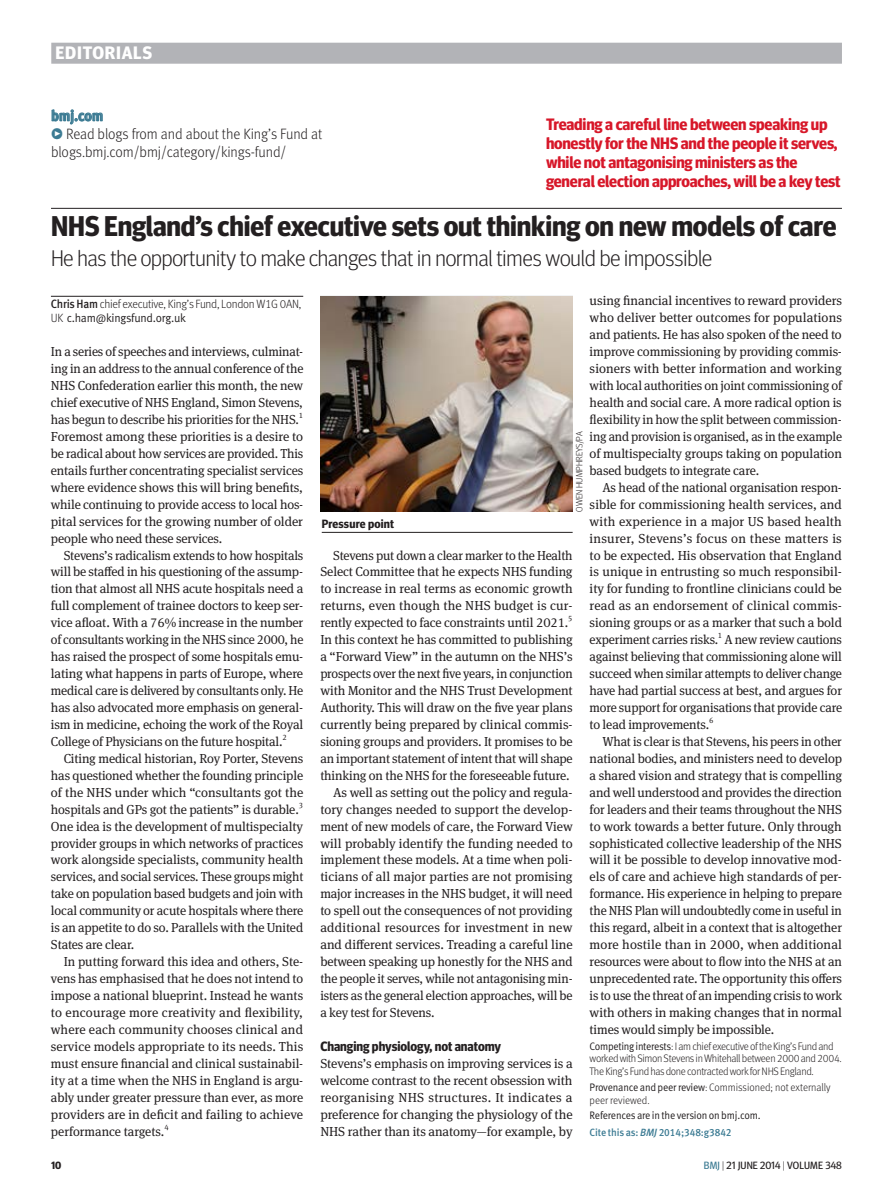
<style>
.page{position:relative;width:893px;height:1191px;background:#fff}
.page>*{position:absolute;margin:0;border:0;box-sizing:border-box;transform-origin:0 0}
.editorial_head_19{font:700 28.5px "Meta Headline OT";letter-spacing:-.005em;color:#231f20}
.editorial_intro{font:300 22.5px "Meta Headline OT";color:#231f20}
.t1{font:700 18px "Meta Headline OT";letter-spacing:.04em;color:#fff}
.quote{font:700 16.5px/18.8px "Meta Headline OT";letter-spacing:-.01em;color:#d71729}
.t2{font:300 15px/18px "Meta Pro";letter-spacing:-.005em;color:#231f20;scale:.95 1}
._10pt_Link_bold{font:700 15px "Meta Pro";letter-spacing:-.01em;color:#3c7b93;scale:.95 1}
.subhead1_crosshead{font:700 13.5px "Meta Headline OT";color:#231f20}
.body_indent{font:13.05px/17px "Meta Serif Pro";letter-spacing:-.01em;color:#231f20;text-align:justify}
.body{font:13.05px/17px "Meta Serif Pro";letter-spacing:-.005em;color:#231f20;text-align:justify}
.body_indent-2{font:13.05px/17px "Meta Serif Pro";letter-spacing:-.01em;color:#231f20;text-align:justify;scale:.96 1}
.editorial_author_det{font:300 12px/14.2px "Meta Pro";letter-spacing:-.02em;color:#231f20;scale:.95 1}
.caption_picture{font:700 12px "Meta Headline OT";letter-spacing:.015em;color:#231f20}
.acknol_sup_cor_to__r{font:300 10.8px/12.8px "Meta Pro";letter-spacing:-.03em;color:#231f20;scale:.95 1}
.acknol_sup_cor_to__r-2{font:300 10.8px/12.8px "Meta Pro";color:#231f20;scale:.95 1}
.acknol_sup_cor_to__r-3{font:10.8px "Meta Pro Normal";letter-spacing:-.02em;color:#231f20;scale:.93 1}
.citation{font:500 10.5px "Meta Pro";letter-spacing:-.01em;color:#3c7b93;scale:.95 1}
.t3{font:10.5px "Meta Headline OT";letter-spacing:.01em;color:#231f20}
.t4{font:700 10.5px "Meta Headline OT";color:#231f20}
.credit{font:300 9px "Meta Headline OT";letter-spacing:.015em;color:#231f20}
.body_indent-3{font:7.8px "Meta Serif Pro";color:#231f20}
.s1{font-weight:500;color:#3c7b93}
.s2{font-weight:500}
.s3{font-family:"Meta Pro Normal";font-weight:400}
.s4{font-style:italic}
.s5{color:#3c7b93}
.s6{font-weight:300}
</style>
<div class="page">
<div style="left:51px;top:43px;width:791px;height:21px;background:#b2b3b7"></div>
<hr style="left:51px;top:208px;width:791px;height:1px;background:#231f20">
<hr style="left:51px;top:296px;width:252px;height:1px;background:#231f20">
<img style="left:320px;top:296px;width:253px;height:216px">
<svg style="left:52px;top:109px;width:50px;height:15px"></svg>
<hr style="left:322px;top:532px;width:251px;height:1px;background:#231f20">
<h3 class="t1" style="left:56px;top:42px;width:98px">EDITORIALS</h3>
<p class="_10pt_Link_bold" style="left:51px;top:104px;width:57px">bmj.com</p>
<p class="t2" style="left:51px;top:124px;width:287px"><span class="s1">Ж</span> Read blogs from and about the King’s Fund at blogs.bmj.com/bmj/category/kings-fund/</p>
<p class="quote" style="left:546px;top:115px;width:296px">Treading a careful line between speaking up honestly for the NHS and the people it serves, while not antagonising ministers as the general election approaches, will be a key test</p>
<p class="editorial_head_19" style="left:51px;top:209px;width:787px">NHS England’s chief executive sets out thinking on new models of care</p>
<p class="editorial_intro" style="left:51px;top:245px;width:663px">He has the opportunity to make changes that in normal times would be impossible</p>
<p class="body" style="left:590px;top:292px;width:254px">using financial incentives to reward providers who deliver better outcomes for populations and patients. He has also spoken of the need to improve commissioning by providing commis&shy;sioners with better information and working with local authorities on joint commissioning of health and social care. A more radical option is flexibility in how the split between commission&shy;ing and provision is organised, as in the example of multispecialty groups taking on population based budgets to integrate care.</p>
<p class="body_indent" style="left:590px;top:478px;width:254px;text-indent:13px">As head of the national organisation respon&shy;sible for commissioning health services, and with experience in a major US based health insurer, Stevens’s focus on these matters is to be expected. His observation that England is unique in entrusting so much responsibil&shy;ity for funding to frontline clinicians could be read as an endorsement of clinical commis&shy;sioning groups or as a marker that such a bold experiment carries risks.</p>
<p class="editorial_author_det" style="left:51px;top:296px;width:265px"><span class="s2">Chris Ham</span> chief executive, King’s Fund, London W1G 0AN,<br>UK <span class="s3">c.ham@kingsfund.org.uk</span></p>
<p class="body" style="left:51px;top:342px;width:254px">In a series of speeches and interviews, culminat&shy;ing in an address to the annual conference of the NHS Confederation earlier this month, the new chief executive of NHS England, Simon Stevens, has begun to describe his priorities for the NHS.<sup>1<br></sup>Foremost among these priorities is a desire to be radical about how services are provided. This entails further concentrating specialist services where evidence shows this will bring benefits, while continuing to provide access to local hos&shy;pital services for the growing number of older people who need these services.</p>
<p class="body_indent" style="left:51px;top:546px;width:254px;text-indent:13px">Stevens’s radicalism extends to how hospitals will be staffed in his questioning of the assump&shy;tion that almost all NHS acute hospitals need a full complement of trainee doctors to keep ser&shy;vice afloat. With a 76% increase in the number of consultants working in the NHS since 2000, he has raised the prospect of some hospitals emu&shy;lating what happens in parts of Europe, where medical care is delivered by consultants only. He has also advocated more emphasis on general&shy;ism in medicine, echoing the work of the Royal College of Physicians on the future hospital.</p>
<p class="credit" style="left:574px;top:512px;width:82px;rotate:-90deg">OWEN HUMPHREYS/PA</p>
<p class="caption_picture" style="left:322px;top:516px;width:74px">Pressure point</p>
<p class="body_indent" style="left:320px;top:546px;width:254px;text-indent:13px">Stevens put down a clear marker to the Health Select Committee that he expects NHS funding to increase in real terms as economic growth returns, even though the NHS budget is cur&shy;rently expected to face constraints until 2021.</p>
<p class="body_indent-3" style="left:568px;top:613px;width:6px">5</p>
<p class="body_indent" style="left:320px;top:630px;width:254px">In this context he has committed to publishing a “Forward View” in the autumn on the NHS’s prospects over the next five years, in conjunction with Monitor and the NHS Trust Development Authority. This will draw on the five year plans currently being prepared by clinical commis&shy;sioning groups and providers. It promises to be an important statement of intent that will shape thinking on the NHS for the foreseeable future.</p>
<p class="body_indent" style="left:320px;top:783px;width:254px;text-indent:13px">As well as setting out the policy and regula&shy;tory changes needed to support the develop&shy;ment of new models of care, the Forward View will probably identify the funding needed to implement these models. At a time when poli&shy;ticians of all major parties are not promising major increases in the NHS budget, it will need to spell out the consequences of not providing additional resources for investment in new and different services. Treading a careful line between speaking up honestly for the NHS and the people it serves, while not antagonising min&shy;isters as the general election approaches, will be a key test for Stevens.</p>
<p class="subhead1_crosshead" style="left:320px;top:1038px;width:182px">Changing physiology, not anatomy</p>
<p class="body" style="left:320px;top:1054px;width:254px">Stevens’s emphasis on improving services is a welcome contrast to the recent obsession with reorganising NHS structures. It indicates a preference for changing the physiology of the NHS rather than its anatomy—for example, by</p>
<p class="body_indent-3" style="left:718px;top:630px;width:6px">1</p>
<p class="body_indent" style="left:590px;top:630px;width:254px;text-indent:135px">A new review cautions against believing that commissioning alone will succeed when similar attempts to deliver change have had partial success at best, and argues for more support for organisations that provide care to lead improvements.</p>
<p class="body_indent-3" style="left:709px;top:714px;width:6px">6</p>
<p class="body_indent-2" style="left:590px;top:732px;width:265px;text-indent:13px">What is clear is that Stevens, his peers in other national bodies, and ministers need to develop a shared vision and strategy that is compelling and well understood and provides the direction for leaders and their teams throughout the NHS to work towards a better future. Only through sophisticated collective leadership of the NHS will it be possible to develop innovative mod&shy;els of care and achieve high standards of per&shy;formance. His experience in helping to prepare the NHS Plan will undoubtedly come in useful in this regard, albeit in a context that is altogether more hostile than in 2000, when additional resources were about to flow into the NHS at an unprecedented rate. The opportunity this offers is to use the threat of an impending crisis to work with others in making changes that in normal times would simply be impossible.</p>
<p class="acknol_sup_cor_to__r" style="left:590px;top:1039px;width:267px"><span class="s3">Competing interests</span>: I am chief executive of the King’s Fund and worked with Simon Stevens in Whitehall between 2000 and 2004.<br>The King’s Fund has done contracted work for NHS England.</p>
<p class="acknol_sup_cor_to__r-2" style="left:590px;top:1080px;width:255px"><span class="s3">Provenance and peer review</span>: Commissioned; not externally peer reviewed.</p>
<p class="acknol_sup_cor_to__r-3" style="left:590px;top:1107px;width:185px">References are in the version on bmj.com.</p>
<p class="citation" style="left:590px;top:1123px;width:151px">Cite this as: <span class="s4">BMJ</span> 2014;348:g3842</p>
<p class="body_indent-3" style="left:282px;top:731px;width:6px">2</p>
<p class="body_indent" style="left:51px;top:749px;width:254px;text-indent:13px">Citing medical historian, Roy Porter, Stevens has questioned whether the founding principle of the NHS under which “consultants got the hospitals and GPs got the patients” is durable.<sup>3<br></sup>One idea is the development of multispecialty provider groups in which networks of practices work alongside specialists, community health services, and social services. These groups might take on population based budgets and join with local community or acute hospitals where there is an appetite to do so. Parallels with the United States are clear.</p>
<p class="body_indent" style="left:51px;top:952px;width:254px;text-indent:13px">In putting forward this idea and others, Ste&shy;vens has emphasised that he does not intend to impose a national blueprint. Instead he wants to encourage more creativity and flexibility, where each community chooses clinical and service models appropriate to its needs. This must ensure financial and clinical sustainabil&shy;ity at a time when the NHS in England is argu&shy;ably under greater pressure than ever, as more providers are in deficit and failing to achieve performance targets.<sup>4</sup></p>
<p class="t4" style="left:51px;top:1159px;width:12px">10</p>
<p class="t3" style="left:704px;top:1159px;width:139px"><span class="s5">BMJ</span> <span class="s6">|</span> 21 JUNE 2014 <span class="s6">|</span> VOLUME 348</p>
</div>
